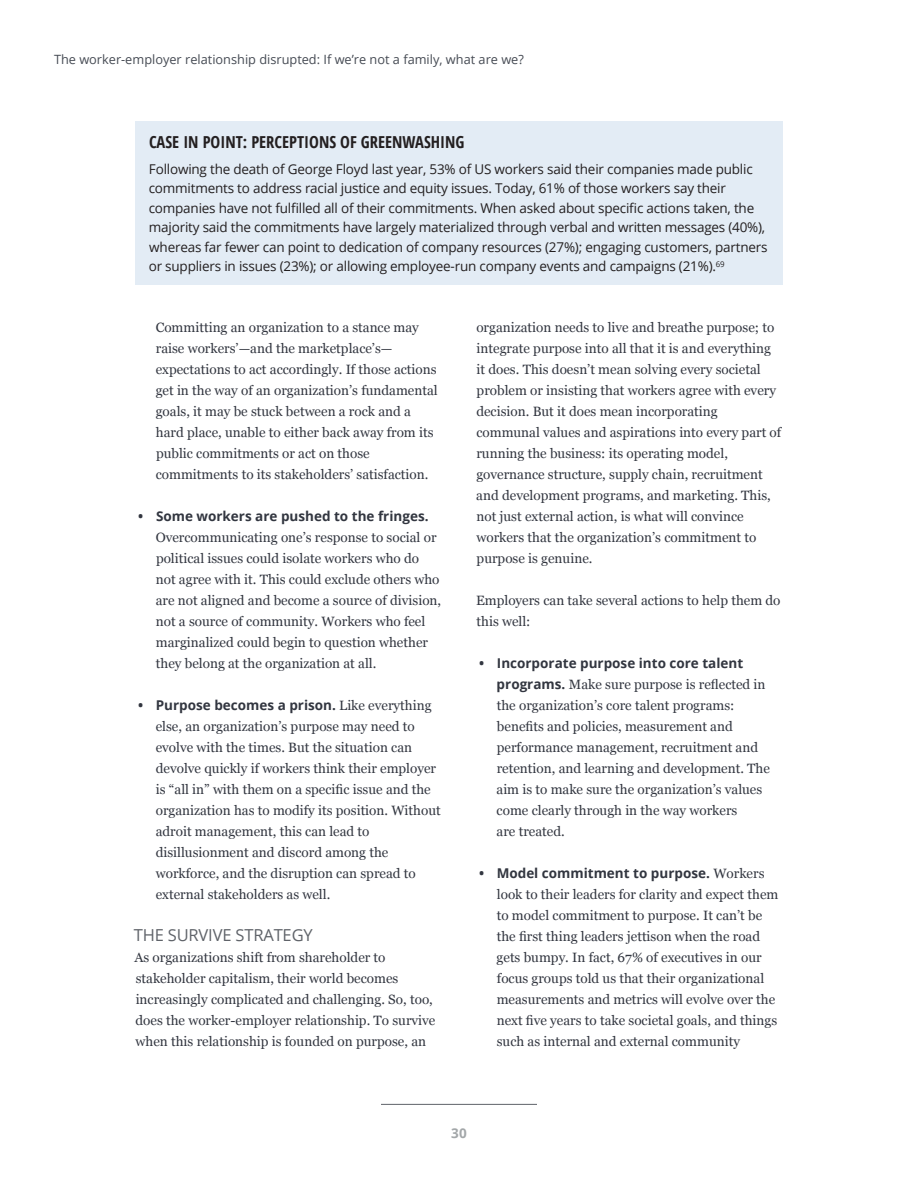
<style>
.page{position:relative;width:918px;height:1188px;background:#fff}
.page>*{position:absolute;margin:0;border:0;box-sizing:border-box;transform-origin:0 0}
.t1{font:700 condensed 16.5px "Open Sans";color:#231f20}
.t2{font:16.5px "Open Sans";letter-spacing:-.01em;color:#5f6369}
.t3{font:13.5px/21px "Georgia";color:#323640}
.t4{font:13.5px/19.5px "Open Sans";letter-spacing:-.015em;color:#231f20}
.t5{font:700 13.5px "Open Sans";color:#323640}
.t6{font:700 13.5px "Open Sans";color:#a3a7a9}
.t7{font:12.75px "Open Sans";color:#464b54}
.s1{font-family:"Georgia";font-weight:400}
.s2{font-family:"Open Sans";font-weight:700}
</style>
<div class="page">
<hr style="left:381px;top:1104px;width:156px;height:1px;background:#5f6369">
<div style="left:135px;top:122px;width:648px;height:163px;background:#e3ecf5"></div>
<p class="t7" style="left:54px;top:50px;width:471px">The worker-employer relationship disrupted: If we’re not a family, what are we?</p>
<p class="t1" style="left:149px;top:130px;width:317px">CASE IN POINT: PERCEPTIONS OF GREENWASHING</p>
<p class="t4" style="left:149px;top:159px;width:620px">Following the death of George Floyd last year, 53% of US workers said their companies made public commitments to address racial justice and equity issues. Today, 61% of those workers say their companies have not fulfilled all of their commitments. When asked about specific actions taken, the majority said the commitments have largely materialized through verbal and written messages (40%), whereas far fewer can point to dedication of company resources (27%); engaging customers, partners or suppliers in issues (23%); or allowing employee-run company events and campaigns (21%).<sup>69</sup></p>
<p class="t3" style="left:156px;top:316px;width:284px">Committing an organization to a stance may raise workers’—and the marketplace’s— expectations to act accordingly. If those actions get in the way of an organization’s fundamental goals, it may be stuck between a rock and a hard place, unable to either back away from its public commitments or act on those commitments to its stakeholders’ satisfaction.</p>
<p class="t5" style="left:138px;top:506px;width:292px">• Some workers are pushed to the fringes.</p>
<p class="t3" style="left:156px;top:526px;width:287px">Overcommunicating one’s response to social or political issues could isolate workers who do not agree with it. This could exclude others who are not aligned and become a source of division, not a source of community. Workers who feel marginalized could begin to question whether they belong at the organization at all.</p>
<p class="t5" style="left:138px;top:695px;width:295px">• Purpose becomes a prison. <span class="s1">Like everything</span></p>
<p class="t3" style="left:156px;top:715px;width:287px">else, an organization’s purpose may need to evolve with the times. But the situation can devolve quickly if workers think their employer is “all in” with them on a specific issue and the organization has to modify its position. Without adroit management, this can lead to disillusionment and discord among the workforce, and the disruption can spread to external stakeholders as well.</p>
<p class="t2" style="left:134px;top:923px;width:180px">THE SURVIVE STRATEGY</p>
<p class="t3" style="left:134px;top:946px;width:303px">As organizations shift from shareholder to stakeholder capitalism, their world becomes increasingly complicated and challenging. So, too, does the worker-employer relationship. To survive when this relationship is founded on purpose, an</p>
<p class="t3" style="left:476px;top:316px;width:306px">organization needs to live and breathe purpose; to integrate purpose into all that it is and everything it does. This doesn’t mean solving every societal problem or insisting that workers agree with every decision. But it does mean incorporating communal values and aspirations into every part of running the business: its operating model, governance structure, supply chain, recruitment and development programs, and marketing. This, not just external action, is what will convince workers that the organization’s commitment to purpose is genuine.</p>
<p class="t3" style="left:476px;top:589px;width:306px">Employers can take several actions to help them do this well:</p>
<p class="t5" style="left:479px;top:653px;width:266px">• Incorporate purpose into core talent</p>
<p class="t3" style="left:497px;top:673px;width:275px"><span class="s2">programs.</span> Make sure purpose is reflected in the organization’s core talent programs: benefits and policies, measurement and performance management, recruitment and retention, and learning and development. The aim is to make sure the organization’s values come clearly through in the way workers<br>are treated.</p>
<p class="t5" style="left:479px;top:863px;width:287px">• Model commitment to purpose. <span class="s1">Workers</span></p>
<p class="t3" style="left:497px;top:883px;width:283px">look to their leaders for clarity and expect them to model commitment to purpose. It can’t be the first thing leaders jettison when the road gets bumpy. In fact, 67% of executives in our focus groups told us that their organizational measurements and metrics will evolve over the next five years to take societal goals, and things such as internal and external community</p>
<p class="t6" style="left:451px;top:1123px;width:17px">30</p>
</div>
